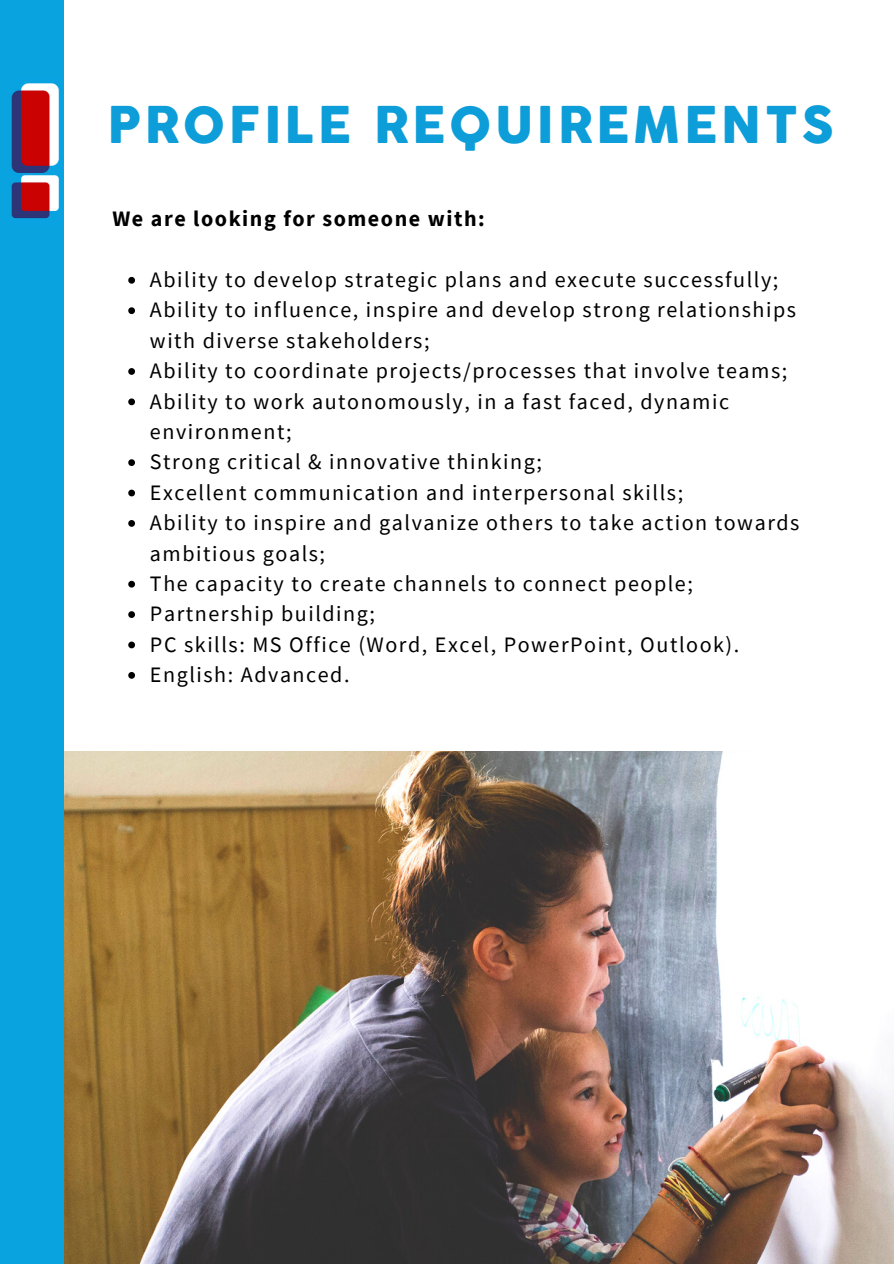
<style>
.page{position:relative;width:894px;height:1264px;background:#fff}
.page>*{position:absolute;margin:0;border:0;box-sizing:border-box;transform-origin:0 0}
.t1{font:49.5px "Cocogoose";letter-spacing:.07em;color:#0d9dd8}
.t2{font:22.05px/30.3px "Source Sans Pro";letter-spacing:.07em;color:#000}
.t3{font:700 22.05px "Source Sans Pro";letter-spacing:.07em;color:#000}
</style>
<div class="page">
<img style="left:64px;top:751px;width:829px;height:512px">
<div style="left:0;top:0;width:64px;height:1263px;background:#09a3e0"></div>
<img style="left:11px;top:83px;width:48px;height:136px">
<svg style="left:128px;top:277px;width:7px;height:7px"></svg>
<svg style="left:128px;top:307px;width:7px;height:7px"></svg>
<svg style="left:128px;top:368px;width:7px;height:7px"></svg>
<svg style="left:128px;top:398px;width:7px;height:7px"></svg>
<svg style="left:128px;top:459px;width:7px;height:7px"></svg>
<svg style="left:128px;top:489px;width:7px;height:7px"></svg>
<svg style="left:128px;top:520px;width:7px;height:7px"></svg>
<svg style="left:128px;top:581px;width:7px;height:6px"></svg>
<svg style="left:128px;top:611px;width:7px;height:7px"></svg>
<svg style="left:128px;top:641px;width:7px;height:7px"></svg>
<svg style="left:128px;top:672px;width:7px;height:6px"></svg>
<h1 class="t1" style="left:108px;top:93px;width:727px">PROFILE REQUIREMENTS</h1>
<p class="t3" style="left:112px;top:204px;width:374px">We are looking for someone with:</p>
<p class="t2" style="left:150px;top:264px;width:651px">Ability to develop strategic plans and execute successfully; Ability to influence, inspire and develop strong relationships with diverse stakeholders;<br>Ability to coordinate projects/processes that involve teams; Ability to work autonomously, in a fast faced, dynamic environment;<br>Strong critical &amp; innovative thinking;<br>Excellent communication and interpersonal skills;<br>Ability to inspire and galvanize others to take action towards ambitious goals;<br>The capacity to create channels to connect people; Partnership building;<br>PC skills: MS Office (Word, Excel, PowerPoint, Outlook).<br>English: Advanced.</p>
</div>
